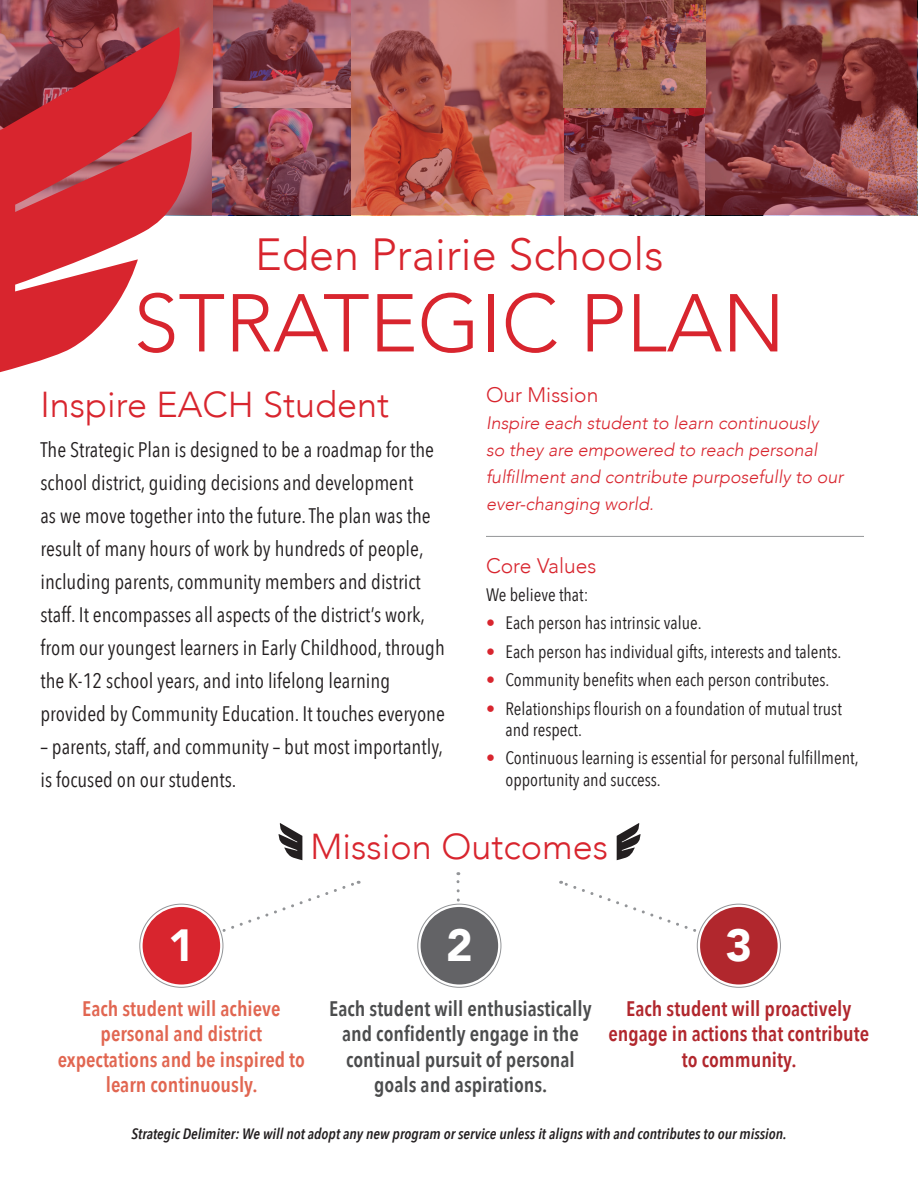
<style>
.page{position:relative;width:918px;height:1188px;background:#fff}
.page>*{position:absolute;margin:0;border:0;box-sizing:border-box;transform-origin:0 0}
.t1{font:300 81px "Avenir";color:#d8252e}
.t2{font:300 45px "Avenir";color:#d8252e}
.t3{font:900 45px "Avenir";color:#fff}
.t4{font:300 36px "Avenir";color:#d8252e}
.t5{font:21px/33px "Avenir Next Condensed";color:#231f20}
.t6{font:600 21px/25.2px "Avenir Next Condensed";color:#4b4c4d;text-align:center}
.t7{font:600 21px/25.2px "Avenir Next Condensed";color:#e16651;text-align:center}
.t8{font:600 21px/25.2px "Avenir Next Condensed";color:#b1272d;text-align:center}
.t9{font:300 21px "Avenir";color:#d8252e}
.t10{font:18px/21.6px "Avenir Next Condensed";color:#231f20}
.t11{font:italic 300 18px/27px "Avenir";color:#d8252e}
.t12{font:italic 600 15px "Avenir Next Condensed";color:#231f20}
.s1{color:#d8252e}
</style>
<div class="page">
<svg style="left:181px;top:880px;width:178px;height:67px"></svg>
<svg style="left:455px;top:872px;width:7px;height:32px"></svg>
<svg style="left:561px;top:880px;width:177px;height:67px"></svg>
<hr style="left:486px;top:536px;width:378px;height:1px;background:#939598">
<img style="left:1px;top:1px;width:916px;height:214px">
<svg style="left:0;top:27px;width:198px;height:346px;fill:#d8252e"></svg>
<svg style="left:617px;top:823px;width:24px;height:37px"></svg>
<svg style="left:278px;top:823px;width:24px;height:37px"></svg>
<svg style="left:140px;top:904px;width:83px;height:83px"></svg>
<div style="left:143px;top:907px;width:77px;height:78px;background:#d8252e;border-radius:50%"></div>
<svg style="left:418px;top:904px;width:83px;height:83px"></svg>
<div style="left:421px;top:907px;width:77px;height:78px;background:#636366;border-radius:50%"></div>
<svg style="left:697px;top:904px;width:83px;height:83px"></svg>
<div style="left:700px;top:907px;width:78px;height:78px;background:#b1272d;border-radius:50%"></div>
<p class="t2" style="left:255px;top:228px;width:410px">Eden Prairie Schools</p>
<p class="t1" style="left:134px;top:276px;width:653px">STRATEGIC PLAN</p>
<p class="t4" style="left:40px;top:383px;width:350px">Inspire EACH Student</p>
<p class="t5" style="left:40px;top:432px;width:406px">The Strategic Plan is designed to be a roadmap for the school district, guiding decisions and development<br>as we move together into the future. The plan was the result of many hours of work by hundreds of people, including parents, community members and district staff. It encompasses all aspects of the district’s work, from our youngest learners in Early Childhood, through the K-12 school years, and into lifelong learning provided by Community Education. It touches everyone</p>
<p class="t5" style="left:40px;top:729px;width:404px">– parents, staff, and community – but most importantly, is focused on our students.</p>
<p class="t9" style="left:486px;top:382px;width:114px">Our Mission</p>
<p class="t11" style="left:486px;top:409px;width:359px">Inspire each student to learn continuously<br>so they are empowered to reach personal fulfillment and contribute purposefully to our ever-changing world.</p>
<p class="t9" style="left:486px;top:553px;width:112px">Core Values</p>
<p class="t10" style="left:486px;top:583px;width:104px">We believe that:</p>
<p class="t10" style="left:486px;top:612px;width:217px"><span class="s1">•</span> Each person has intrinsic value.</p>
<p class="t10" style="left:486px;top:640px;width:357px"><span class="s1">•</span> Each person has individual gifts, interests and talents.</p>
<p class="t10" style="left:486px;top:668px;width:345px"><span class="s1">•</span> Community benefits when each person contributes.</p>
<p class="t10" style="left:506px;top:697px;width:338px;text-indent:-20px"><span class="s1">•</span> Relationships flourish on a foundation of mutual trust and respect.</p>
<p class="t10" style="left:506px;top:747px;width:355px;text-indent:-20px"><span class="s1">•</span> Continuous learning is essential for personal fulfillment, opportunity and success.</p>
<p class="t4" style="left:311px;top:825px;width:299px">Mission Outcomes</p>
<p class="t3" style="left:168px;top:907px;width:28px">1</p>
<p class="t3" style="left:446px;top:907px;width:28px">2</p>
<p class="t3" style="left:726px;top:907px;width:28px">3</p>
<p class="t7" style="left:58px;top:996px;width:249px">Each student will achieve personal and district expectations and be inspired to learn continuously.</p>
<p class="t6" style="left:329px;top:996px;width:264px">Each student will enthusiastically and confidently engage in the continual pursuit of personal goals and aspirations.</p>
<p class="t8" style="left:608px;top:996px;width:262px">Each student will proactively engage in actions that contribute to community.</p>
<p class="t12" style="left:132px;top:1124px;width:657px">Strategic Delimiter: We will not adopt any new program or service unless it aligns with and contributes to our mission.</p>
</div>
